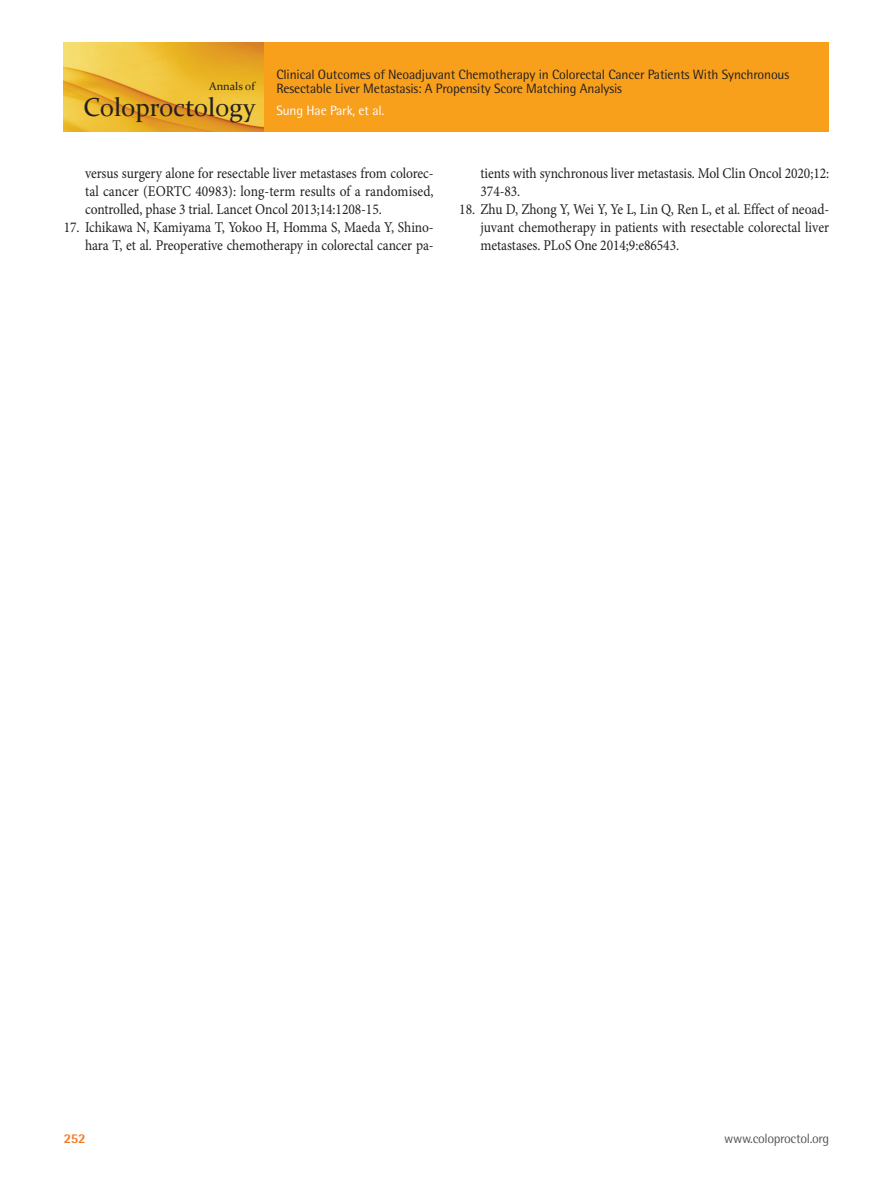
<style>
.page{position:relative;width:893px;height:1191px;background:#fff}
.page>*{position:absolute;margin:0;border:0;box-sizing:border-box;transform-origin:0 0}
.t1{font:25.95px "Constantia";color:#231f20}
.참고문헌2{font:15px/18px "Minion Pro";letter-spacing:-.005em;color:#231f20;text-align:justify;scale:.9 1}
.t2{font:13.5px/13.5px "Rotis Semi Sans Std";letter-spacing:-.01em;color:#231f20}
.t3{font:13.5px "Rotis Semi Sans Std";letter-spacing:-.025em;color:#57585a}
.t4{font:13.5px "Rotis Semi Sans Std";letter-spacing:-.01em;color:#fff}
.t5{font:800 13.5px "Rotis Semi Sans Std";color:#f47721}
.t6{font:11.25px "Constantia";color:#231f20}
</style>
<div class="page">
<div style="left:264px;top:43px;width:565px;height:89px;background:#f89f1c"></div>
<img style="left:64px;top:43px;width:200px;height:89px">
<p class="t6" style="left:209px;top:79px;width:47px">Annals of</p>
<h1 class="t1" style="left:83px;top:90px;width:174px">Coloproctology</h1>
<p class="t2" style="left:276px;top:68px;width:514px">Clinical Outcomes of Neoadjuvant Chemotherapy in Colorectal Cancer Patients With Synchronous<br>Resectable Liver Metastasis: A Propensity Score Matching Analysis</p>
<p class="t4" style="left:276px;top:102px;width:109px">Sung Hae Park, et al.</p>
<p class="참고문헌2" style="left:85px;top:164px;width:389px">versus surgery alone for resectable liver metastases from colorec&shy;tal cancer (EORTC 40983): long-term results of a randomised, controlled, phase 3 trial. Lancet Oncol 2013;14:1208-15.</p>
<p class="참고문헌2" style="left:64px;top:218px;width:413px;text-align:right">17. Ichikawa N, Kamiyama T, Yokoo H, Homma S, Maeda Y, Shino&shy;hara T, et al. Preoperative chemotherapy in colorectal cancer pa-</p>
<p class="참고문헌2" style="left:480px;top:164px;width:389px">tients with synchronous liver metastasis. Mol Clin Oncol 2020;12:<br>374-83.</p>
<p class="참고문헌2" style="left:480px;top:200px;width:389px;text-indent:-21px">18. Zhu D, Zhong Y, Wei Y, Ye L, Lin Q, Ren L, et al. Effect of neoad&shy;juvant chemotherapy in patients with resectable colorectal liver metastases. PLoS One 2014;9:e86543.</p>
<p class="t5" style="left:64px;top:1129px;width:23px">252</p>
<p class="t3" style="left:724px;top:1130px;width:106px">www.coloproctol.org</p>
</div>
